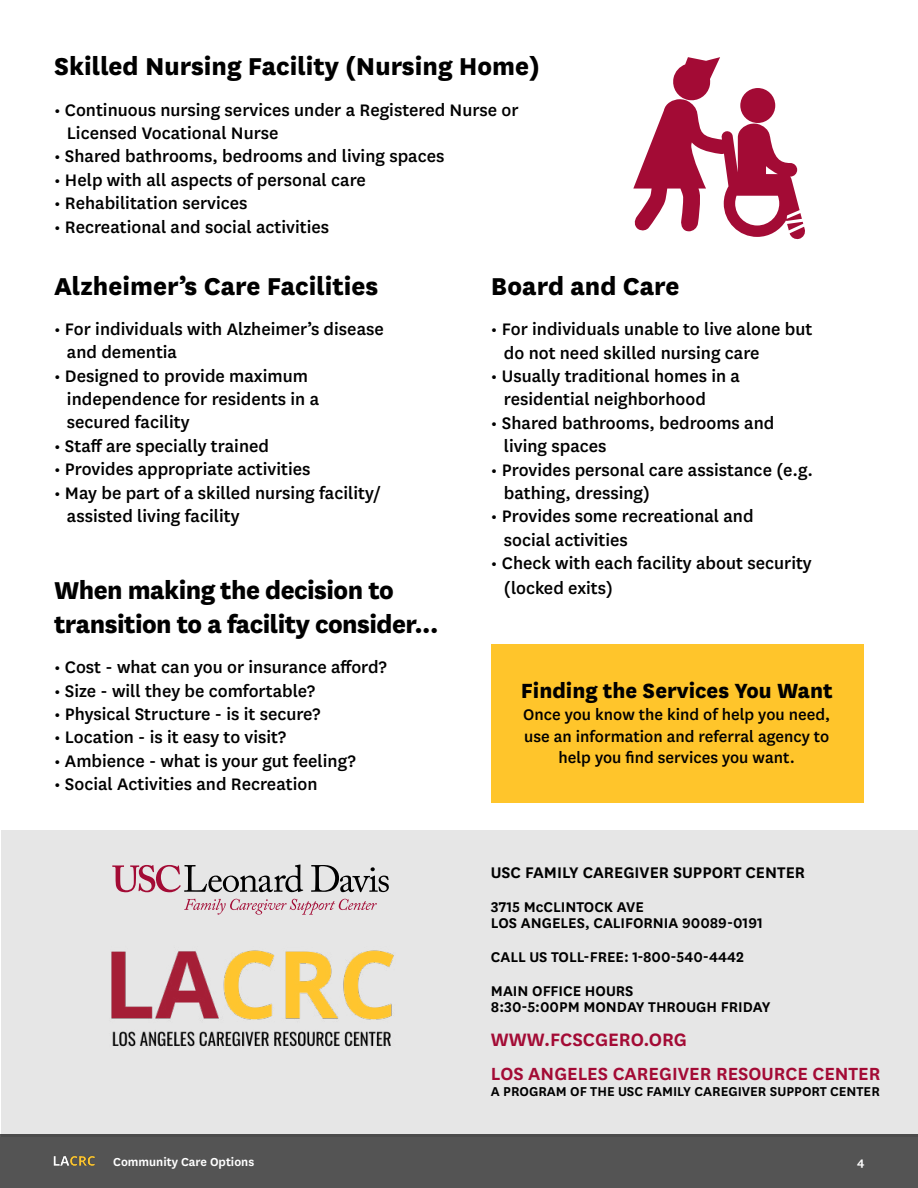
<style>
.page{position:relative;width:918px;height:1188px;background:#fff}
.page>*{position:absolute;margin:0;border:0;box-sizing:border-box;transform-origin:0 0}
.t1{font:800 28.5px/34.2px "National";letter-spacing:-.01em;color:#000}
.t2{font:800 24px "National";color:#000}
.t3{font:600 21px "National";color:#a30b35}
.t4{font:600 20.55px "National";color:#a30b35}
.t5{font:500 19.5px/23.4px "National";color:#000}
.t6{font:500 18px/21.6px "National";color:#000;text-align:center}
.t7{font:600 18px "National";color:#000}
.t8{font:600 16.5px/16.8px "National";color:#000}
.t9{font:600 15px "National";color:#000}
.t10{font:600 13.5px "National";color:#fff}
</style>
<div class="page">
<div style="left:0;top:1134px;width:918px;height:54px;background:#545454"></div>
<img style="left:54px;top:1156px;width:41px;height:10px">
<div style="left:492px;top:645px;width:372px;height:158px;background:#ffc52b"></div>
<div style="left:1px;top:831px;width:917px;height:306px;background:#e6e6e6"></div>
<svg style="left:633px;top:57px;width:172px;height:183px"></svg>
<img style="left:111px;top:950px;width:283px;height:97px">
<svg style="left:184px;top:899px;width:193px;height:16px"></svg>
<svg style="left:112px;top:865px;width:191px;height:27px"></svg>
<svg style="left:311px;top:865px;width:78px;height:27px"></svg>
<h1 class="t1" style="left:54px;top:47px;width:487px">Skilled Nursing Facility (Nursing Home)</h1>
<p class="t5" style="left:67px;top:97px;width:453px;text-indent:-13px">• Continuous nursing services under a Registered Nurse or<br>Licensed Vocational Nurse</p>
<p class="t5" style="left:54px;top:144px;width:392px">• Shared bathrooms, bedrooms and living spaces</p>
<p class="t5" style="left:54px;top:167px;width:313px">• Help with all aspects of personal care</p>
<p class="t5" style="left:54px;top:190px;width:195px">• Rehabilitation services</p>
<p class="t5" style="left:54px;top:214px;width:277px">• Recreational and social activities</p>
<h1 class="t1" style="left:54px;top:267px;width:326px">Alzheimer’s Care Facilities</h1>
<p class="t5" style="left:67px;top:316px;width:319px;text-indent:-13px">• For individuals with Alzheimer’s disease and dementia</p>
<p class="t5" style="left:67px;top:363px;width:254px;text-indent:-13px">• Designed to provide maximum independence for residents in a secured facility</p>
<p class="t5" style="left:54px;top:433px;width:217px">• Staff are specially trained</p>
<p class="t5" style="left:54px;top:456px;width:258px">• Provides appropriate activities</p>
<p class="t5" style="left:67px;top:480px;width:316px;text-indent:-13px">• May be part of a skilled nursing facility/ assisted living facility</p>
<h1 class="t1" style="left:54px;top:571px;width:386px">When making the decision to transition to a facility consider...</h1>
<p class="t5" style="left:54px;top:654px;width:334px">• Cost - what can you or insurance afford?</p>
<p class="t5" style="left:54px;top:678px;width:262px">• Size - will they be comfortable?</p>
<p class="t5" style="left:54px;top:701px;width:268px">• Physical Structure - is it secure?</p>
<p class="t5" style="left:54px;top:725px;width:234px">• Location - is it easy to visit?</p>
<p class="t5" style="left:54px;top:748px;width:303px">• Ambience - what is your gut feeling?</p>
<p class="t5" style="left:54px;top:771px;width:265px">• Social Activities and Recreation</p>
<p class="t10" style="left:113px;top:1152px;width:143px">Community Care Options</p>
<h1 class="t1" style="left:491px;top:267px;width:190px">Board and Care</h1>
<p class="t5" style="left:504px;top:316px;width:310px;text-indent:-13px">• For individuals unable to live alone but do not need skilled nursing care</p>
<p class="t5" style="left:504px;top:363px;width:238px;text-indent:-13px">• Usually traditional homes in a residential neighborhood</p>
<p class="t5" style="left:504px;top:410px;width:272px;text-indent:-13px">• Shared bathrooms, bedrooms and living spaces</p>
<p class="t5" style="left:504px;top:457px;width:311px;text-indent:-13px">• Provides personal care assistance (e.g. bathing, dressing)</p>
<p class="t5" style="left:504px;top:504px;width:251px;text-indent:-13px">• Provides some recreational and social activities</p>
<p class="t5" style="left:504px;top:550px;width:309px;line-height:25.2px;text-indent:-13px">• Check with each facility about security (locked exits)</p>
<p class="t2" style="left:521px;top:674px;width:313px">Finding the Services You Want</p>
<p class="t6" style="left:523px;top:703px;width:309px">Once you know the kind of help you need, use an information and referral agency to help you find services you want.</p>
<p class="t7" style="left:491px;top:860px;width:316px">USC FAMILY CAREGIVER SUPPORT CENTER</p>
<p class="t8" style="left:491px;top:897px;width:274px">3715 McCLINTOCK AVE<br>LOS ANGELES, CALIFORNIA 90089-0191</p>
<p class="t8" style="left:491px;top:939px;width:255px;line-height:33.6px">CALL US TOLL-FREE: 1-800-540-4442<br>MAIN OFFICE HOURS</p>
<p class="t8" style="left:491px;top:998px;width:281px">8:30-5:00PM MONDAY THROUGH FRIDAY</p>
<p class="t3" style="left:491px;top:1025px;width:198px">WWW.FCSCGERO.ORG</p>
<p class="t4" style="left:491px;top:1059px;width:391px">LOS ANGELES CAREGIVER RESOURCE CENTER</p>
<p class="t9" style="left:491px;top:1081px;width:390px">A PROGRAM OF THE USC FAMILY CAREGIVER SUPPORT CENTER</p>
<p class="t10" style="left:857px;top:1152px;width:9px">4</p>
</div>
